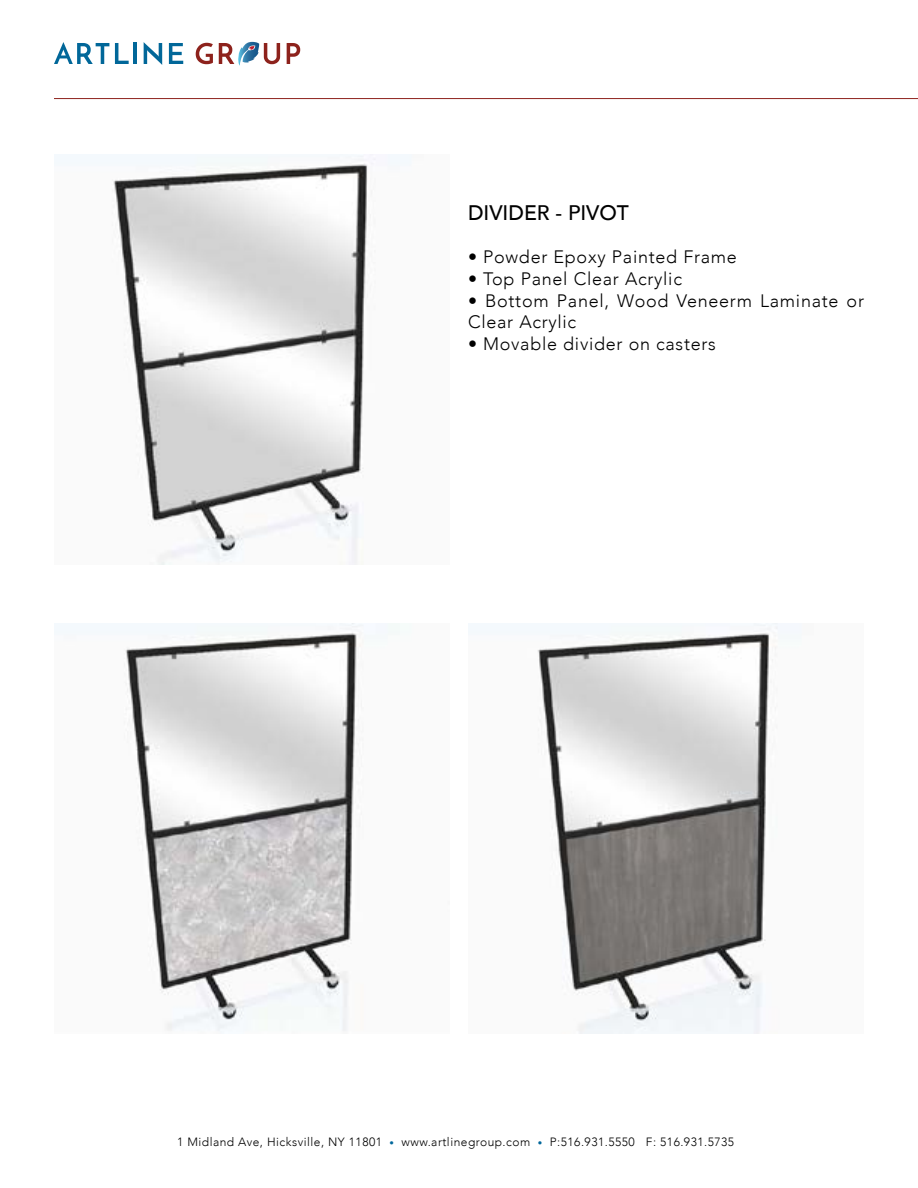
<style>
.page{position:relative;width:918px;height:1188px;background:#fff}
.page>*{position:absolute;margin:0;border:0;box-sizing:border-box;transform-origin:0 0}
.t1{font:500 21px "Avenir";color:#000}
.t2{font:300 18px/21.6px "Avenir";letter-spacing:.04em;color:#000}
.t3{font:300 12px "Avenir";letter-spacing:.04em;color:#000}
.s1{font-size:9px;color:#00679b}
</style>
<div class="page">
<svg style="left:54px;top:42px;width:55px;height:22px"></svg>
<svg style="left:115px;top:43px;width:14px;height:21px"></svg>
<hr style="left:133px;top:43px;width:4px;height:21px;background:#016799">
<svg style="left:144px;top:42px;width:18px;height:23px"></svg>
<svg style="left:169px;top:43px;width:14px;height:21px"></svg>
<svg style="left:196px;top:43px;width:17px;height:21px"></svg>
<svg style="left:287px;top:43px;width:13px;height:21px"></svg>
<svg style="left:219px;top:42px;width:61px;height:24px"></svg>
<img style="left:54px;top:154px;width:357px;height:411px">
<img style="left:54px;top:623px;width:346px;height:410px">
<img style="left:468px;top:623px;width:310px;height:411px">
<hr style="left:54px;top:98px;width:864px;height:1px;background:#8e231d">
<p class="t1" style="left:468px;top:195px;width:163px">DIVIDER - PIVOT</p>
<p class="t2" style="left:468px;top:246px;width:270px">• Powder Epoxy Painted Frame</p>
<p class="t2" style="left:468px;top:268px;width:216px">• Top Panel Clear Acrylic</p>
<p class="t2" style="left:468px;top:290px;width:398px">• Bottom Panel, Wood Veneerm Laminate or<br>Clear Acrylic</p>
<p class="t2" style="left:468px;top:333px;width:249px">• Movable divider on casters</p>
<p class="t3" style="left:177px;top:1135px;width:559px">1 Midland Ave, Hicksville, NY 11801 <span class="s1">•</span> www.artlinegroup.com <span class="s1">•</span> P:516.931.5550 F: 516.931.5735</p>
</div>
